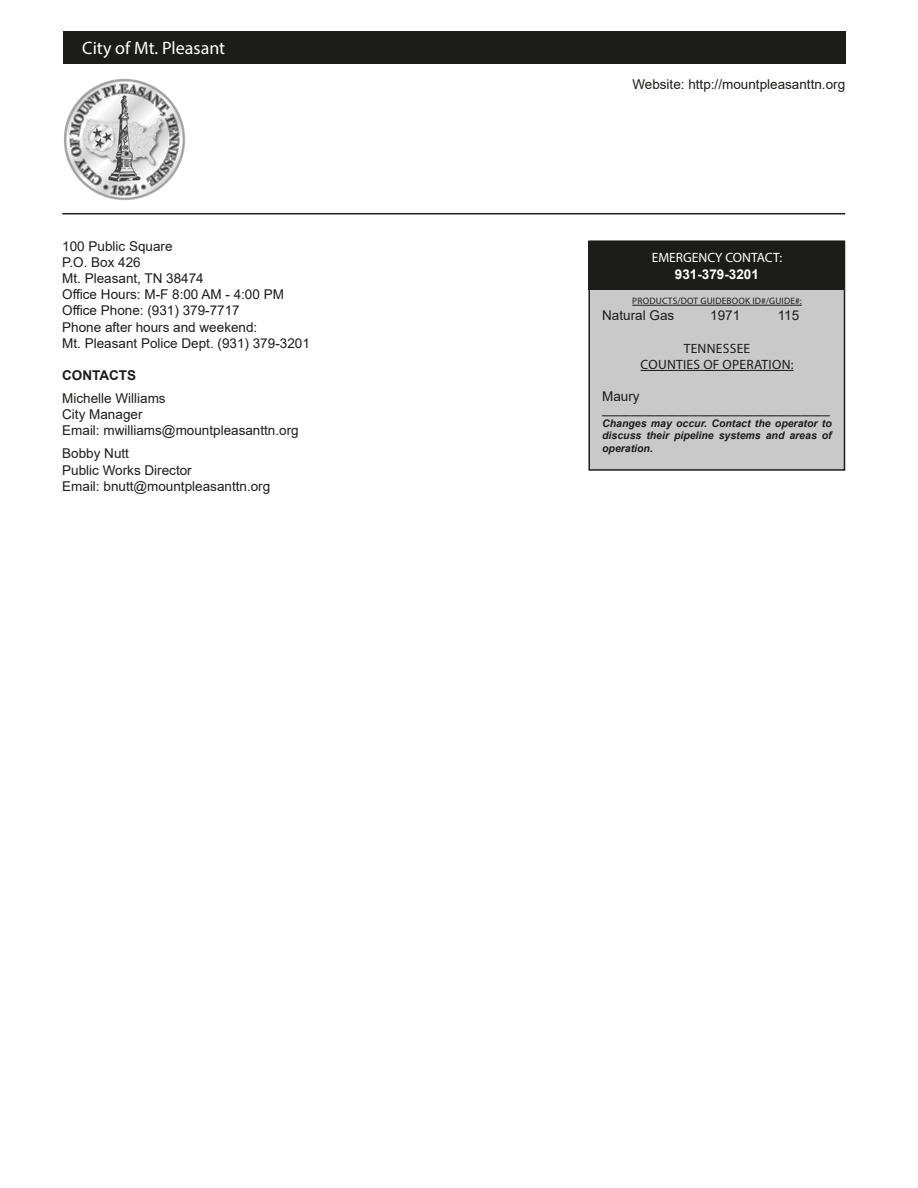
<style>
.page{position:relative;width:918px;height:1188px;background:#fff}
.page>*{position:absolute;margin:0;border:0;box-sizing:border-box;transform-origin:0 0}
.t1{font:18px "Myriad Pro";color:#fff}
.t2{font:13.5px/16.2px "Arial";color:#1c1c1a}
.t3{font:13.5px/16.2px "Myriad Pro";letter-spacing:.02em;color:#1c1c1a;text-align:center}
.t4{font:13.5px "Myriad Pro";color:#fff}
.t5{font:700 13.5px "Arial";color:#fff}
.t6{font:700 13.5px "Arial";color:#1c1c1a}
.t7{font:italic 700 10.5px/12.6px "Arial";color:#1c1c1a}
.t8{font:9.3px "Myriad Pro";letter-spacing:.02em;color:#1c1c1a}
</style>
<div class="page">
<div style="left:589px;top:241px;width:255px;height:229px;background:#c9c9ca"></div>
<div style="left:588px;top:240px;width:257px;height:231px;border:2px solid #1c1c1a"></div>
<hr style="left:62px;top:213px;width:783px;height:1px;background:#1c1c1a">
<div style="left:63px;top:31px;width:783px;height:33px;background:#1c1c1a"></div>
<div style="left:589px;top:241px;width:256px;height:49px;background:#1c1c1a"></div>
<hr style="left:632px;top:305px;width:170px;height:1px;background:#1c1c1a">
<hr style="left:641px;top:370px;width:153px;height:1px;background:#1c1c1a">
<img style="left:63px;top:79px;width:122px;height:122px">
<h1 class="t1" style="left:82px;top:37px;width:144px">City of Mt. Pleasant</h1>
<p class="t2" style="left:62px;top:238px;width:249px">100 Public Square<br>P.O. Box 426<br>Mt. Pleasant, TN 38474<br>Office Hours: M-F 8:00 AM - 4:00 PM<br>Office Phone: (931) 379-7717<br>Phone after hours and weekend:<br>Mt. Pleasant Police Dept. (931) 379-3201</p>
<p class="t6" style="left:62px;top:366px;width:75px">CONTACTS</p>
<p class="t2" style="left:62px;top:390px;width:238px">Michelle Williams<br>City Manager<br>Email: mwilliams@mountpleasanttn.org</p>
<p class="t2" style="left:62px;top:446px;width:210px">Bobby Nutt<br>Public Works Director<br>Email: bnutt@mountpleasanttn.org</p>
<p class="t2" style="left:632px;top:76px;width:214px">Website: http://mountpleasanttn.org</p>
<p class="t4" style="left:652px;top:250px;width:132px">EMERGENCY CONTACT:</p>
<p class="t5" style="left:675px;top:264px;width:86px">931-379-3201</p>
<p class="t8" style="left:632px;top:295px;width:171px">PRODUCTS/DOT GUIDEBOOK ID#/GUIDE#:</p>
<p class="t2" style="left:602px;top:308px;width:74px">Natural Gas</p>
<p class="t2" style="left:710px;top:308px;width:32px">1971</p>
<p class="t2" style="left:778px;top:308px;width:23px">115</p>
<p class="t3" style="left:641px;top:340px;width:154px">TENNESSEE<br>COUNTIES OF OPERATION:</p>
<p class="t2" style="left:602px;top:389px;width:39px">Maury</p>
<p class="t7" style="left:602px;top:404px;width:231px">_______________________________________ Changes may occur. Contact the operator to discuss their pipeline systems and areas of operation.</p>
</div>
